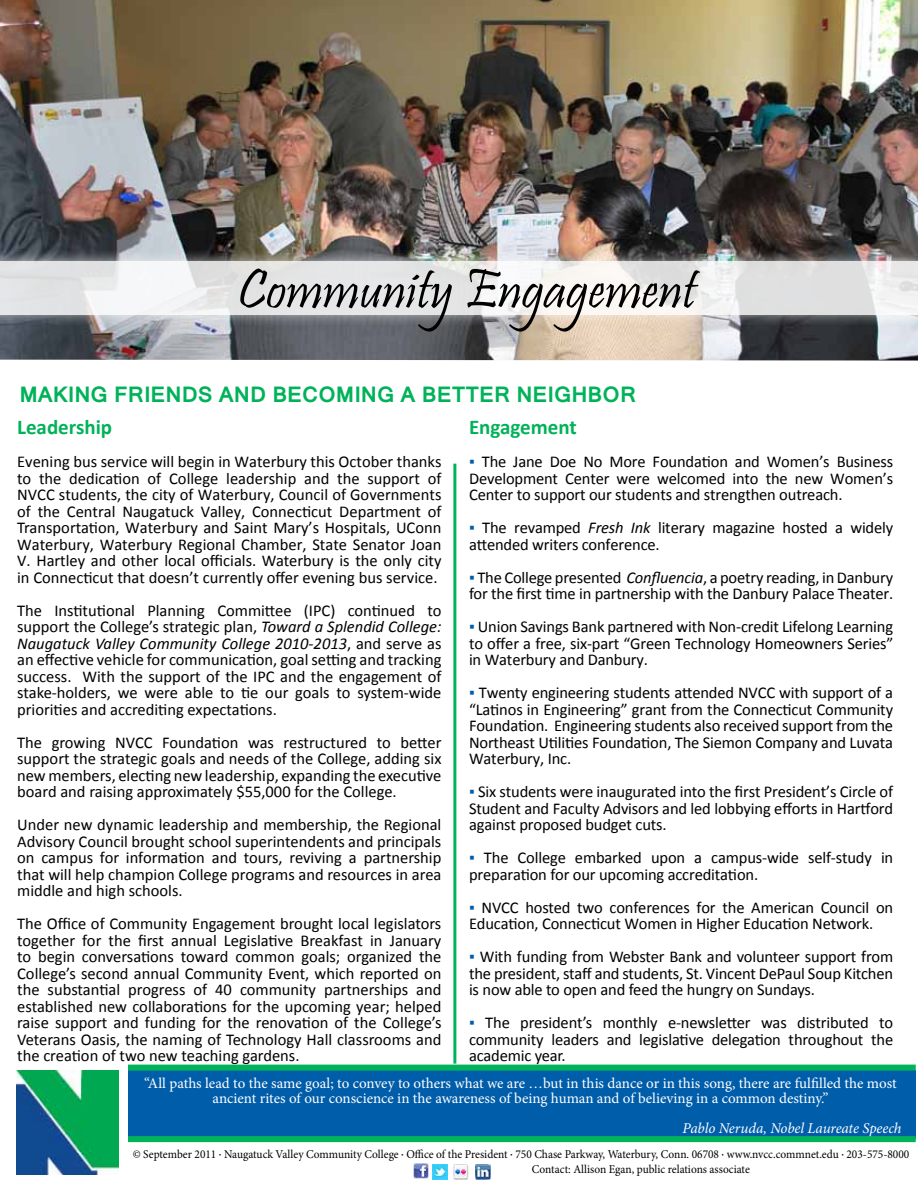
<style>
.page{position:relative;width:918px;height:1188px;background:#fff}
.page>*{position:absolute;margin:0;border:0;box-sizing:border-box;transform-origin:0 0}
.t1{font:57px "Pristina";color:#000}
.t2{font:700 21px "Kartika";color:#00b259}
.t3{font:700 21px "Calibri";color:#00b259}
.t4{font:16.5px/16.5px "Calibri";letter-spacing:-.01em;color:#000;text-align:justify}
.t5{font:15px/15px "Minion Pro";color:#fff;text-align:center}
.t6{font:italic 15px "Minion Pro";letter-spacing:-.01em;color:#fff}
.t7{font:12px "Minion Pro";color:#000;scale:.95 1}
.s1{font-style:italic}
.s2{color:#005daa}
</style>
<div class="page">
<div style="left:128px;top:1071px;width:788px;height:68px;background:#005daa"></div>
<img style="left:0;top:0;width:918px;height:361px">
<div style="left:0;top:248px;width:918px;height:79px;background:#fff;opacity:.75"></div>
<svg style="left:0;top:261px;width:918px;height:54px;fill:#e6e6e7"></svg>
<img style="left:16px;top:1071px;width:103px;height:104px">
<img style="left:475px;top:1164px;width:15px;height:16px">
<img style="left:413px;top:1164px;width:15px;height:15px">
<img style="left:433px;top:1164px;width:15px;height:15px">
<img style="left:454px;top:1164px;width:15px;height:16px">
<hr style="left:453px;top:464px;width:3px;height:600px;background:#00b259">
<div style="left:128px;top:1065px;width:788px;height:6px;background:#00b259"></div>
<div style="left:128px;top:1136px;width:788px;height:6px;background:#00b259"></div>
<h1 class="t1" style="left:237px;top:258px;width:460px">Community Engagement</h1>
<p class="t2" style="left:19px;top:381px;width:618px">MAKING FRIENDS AND BECOMING A BETTER NEIGHBOR</p>
<p class="t3" style="left:17px;top:414px;width:96px">Leadership</p>
<p class="t4" style="left:17px;top:454px;width:426px">Evening bus service will begin in Waterbury this October thanks to the dedication of College leadership and the support of NVCC students, the city of Waterbury, Council of Governments of the Central Naugatuck Valley, Connecticut Department of Transportation, Waterbury and Saint Mary’s Hospitals, UConn Waterbury, Waterbury Regional Chamber, State Senator Joan V. Hartley and other local officials. Waterbury is the only city in Connecticut that doesn’t currently offer evening bus service.</p>
<p class="t4" style="left:17px;top:602px;width:426px">The Institutional Planning Committee (IPC) continued to support the College’s strategic plan, <span class="s1">Toward a Splendid College:<br>Naugatuck Valley Community College 2010-2013</span>, and serve as an effective vehicle for communication, goal setting and tracking success. With the support of the IPC and the engagement of stake-holders, we were able to tie our goals to system-wide priorities and accrediting expectations.</p>
<p class="t4" style="left:17px;top:734px;width:426px">The growing NVCC Foundation was restructured to better support the strategic goals and needs of the College, adding six new members, electing new leadership, expanding the executive board and raising approximately $55,000 for the College.</p>
<p class="t4" style="left:17px;top:817px;width:426px">Under new dynamic leadership and membership, the Regional Advisory Council brought school superintendents and principals on campus for information and tours, reviving a partnership that will help champion College programs and resources in area middle and high schools.</p>
<p class="t4" style="left:17px;top:916px;width:426px">The Office of Community Engagement brought local legislators together for the first annual Legislative Breakfast in January to begin conversations toward common goals; organized the College’s second annual Community Event, which reported on the substantial progress of 40 community partnerships and established new collaborations for the upcoming year; helped raise support and funding for the renovation of the College’s Veterans Oasis, the naming of Technology Hall classrooms and the creation of two new teaching gardens.</p>
<p class="t3" style="left:469px;top:414px;width:109px">Engagement</p>
<p class="t4" style="left:469px;top:454px;width:426px"><span class="s2">▪</span> The Jane Doe No More Foundation and Women’s Business Development Center were welcomed into the new Women’s Center to support our students and strengthen outreach.</p>
<p class="t4" style="left:469px;top:520px;width:426px"><span class="s2">▪</span> The revamped <span class="s1">Fresh Ink</span> literary magazine hosted a widely attended writers conference.</p>
<p class="t4" style="left:469px;top:569px;width:426px"><span class="s2">▪</span> The College presented <span class="s1">Confluencia</span>, a poetry reading, in Danbury for the first time in partnership with the Danbury Palace Theater.</p>
<p class="t4" style="left:469px;top:619px;width:426px"><span class="s2">▪</span> Union Savings Bank partnered with Non-credit Lifelong Learning to offer a free, six-part “Green Technology Homeowners Series” in Waterbury and Danbury.</p>
<p class="t4" style="left:469px;top:685px;width:426px"><span class="s2">▪</span> Twenty engineering students attended NVCC with support of a “Latinos in Engineering” grant from the Connecticut Community Foundation. Engineering students also received support from the Northeast Utilities Foundation, The Siemon Company and Luvata Waterbury, Inc.</p>
<p class="t4" style="left:469px;top:784px;width:426px"><span class="s2">▪</span> Six students were inaugurated into the first President’s Circle of Student and Faculty Advisors and led lobbying efforts in Hartford against proposed budget cuts.</p>
<p class="t4" style="left:469px;top:850px;width:426px"><span class="s2">▪</span> The College embarked upon a campus-wide self-study in preparation for our upcoming accreditation.</p>
<p class="t4" style="left:469px;top:899px;width:426px"><span class="s2">▪</span> NVCC hosted two conferences for the American Council on<br>Education, Connecticut Women in Higher Education Network.</p>
<p class="t4" style="left:469px;top:949px;width:426px"><span class="s2">▪</span> With funding from Webster Bank and volunteer support from the president, staff and students, St. Vincent DePaul Soup Kitchen is now able to open and feed the hungry on Sundays.</p>
<p class="t4" style="left:469px;top:1015px;width:426px"><span class="s2">▪</span> The president’s monthly e-newsletter was distributed to community leaders and legislative delegation throughout the academic year.</p>
<p class="t5" style="left:144px;top:1076px;width:754px">“All paths lead to the same goal; to convey to others what we are …but in this dance or in this song, there are fulfilled the most ancient rites of our conscience in the awareness of being human and of believing in a common destiny.”</p>
<p class="t6" style="left:683px;top:1118px;width:221px">Pablo Neruda, Nobel Laureate Speech</p>
<p class="t7" style="left:133px;top:1146px;width:819px">© September 2011 · Naugatuck Valley Community College · Office of the President · 750 Chase Parkway, Waterbury, Conn. 06708 · www.nvcc.commnet.edu · 203-575-8000</p>
<p class="t7" style="left:532px;top:1161px;width:231px">Contact: Allison Egan, public relations associate</p>
</div>
